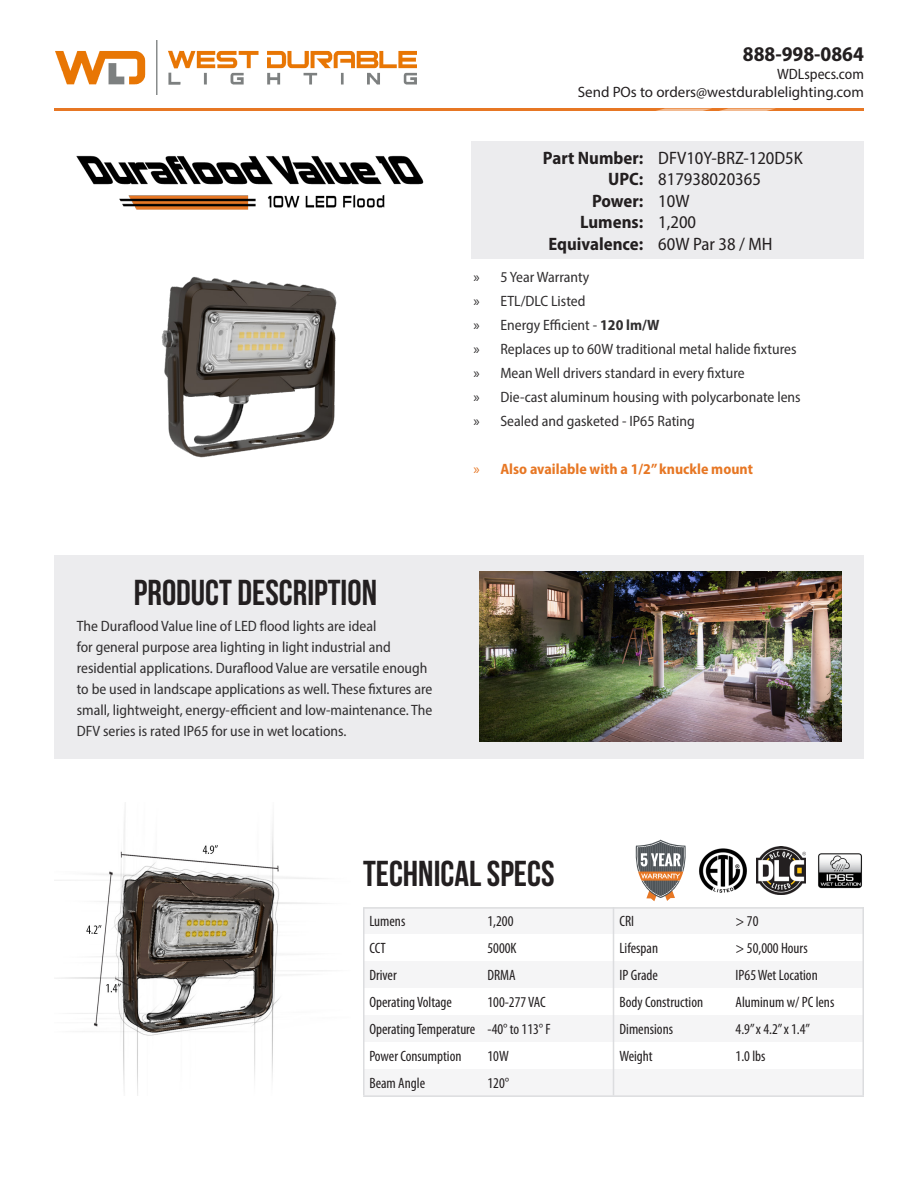
<style>
.page{position:relative;width:918px;height:1188px;background:#fff}
.page>*{position:absolute;margin:0;border:0;box-sizing:border-box;transform-origin:0 0}
.t1{font:700 36px "Bebas Neue";color:#231f20}
.t2{font:700 semi-condensed 21px "Myriad Pro";color:#231f20}
.t3{font:semi-condensed 18px "Myriad Pro";color:#231f20}
.t4{font:700 semi-condensed 18px "Myriad Pro";color:#231f20}
.t5{font:semi-condensed 15px/21px "Myriad Pro";color:#312f30}
.t6{font:condensed 15px "Myriad Pro";color:#231f20}
.t7{font:15px "Myriad Pro";color:#231f20}
.t8{font:700 semi-condensed 15px "Myriad Pro";color:#e77724}
.t9{font:semi-condensed 15px "Myriad Pro";color:#231f20}
.s1{font-stretch:normal}
.s2{font-weight:700}
.s3{font-weight:400;font-stretch:normal}
</style>
<div class="page">
<hr style="left:54px;top:108px;width:810px;height:3px;background:#e77724">
<svg style="left:656px;top:108px;width:120px;height:3px"></svg>
<img style="left:55px;top:40px;width:362px;height:54px">
<div style="left:471px;top:142px;width:393px;height:117px;background:#ececee"></div>
<div style="left:54px;top:555px;width:810px;height:203px;background:#ececee"></div>
<img style="left:161px;top:276px;width:176px;height:182px">
<div style="left:364px;top:961px;width:500px;height:27px;background:#f5f5f6"></div>
<div style="left:364px;top:907px;width:500px;height:27px;background:#f5f5f6"></div>
<div style="left:364px;top:1015px;width:500px;height:27px;background:#f5f5f6"></div>
<div style="left:364px;top:1069px;width:500px;height:27px;background:#f5f5f6"></div>
<hr style="left:364px;top:907px;width:500px;height:2px;background:#dcdddf">
<hr style="left:363px;top:1095px;width:501px;height:2px;background:#dcdddf">
<hr style="left:363px;top:907px;width:1px;height:188px;background:#dcdddf">
<hr style="left:862px;top:907px;width:2px;height:188px;background:#dcdddf">
<hr style="left:613px;top:907px;width:1px;height:188px;background:#dcdddf">
<img style="left:699px;top:848px;width:48px;height:45px">
<img style="left:757px;top:846px;width:48px;height:49px">
<img style="left:818px;top:853px;width:44px;height:36px">
<svg style="left:635px;top:840px;width:51px;height:61px"></svg>
<img style="left:54px;top:814px;width:273px;height:281px">
<img style="left:76px;top:155px;width:348px;height:55px">
<img style="left:480px;top:572px;width:361px;height:169px">
<h2 class="t2" style="left:743px;top:40px;width:123px">888-998-0864</h2>
<p class="t9" style="left:777px;top:64px;width:88px">WDLspecs.com</p>
<p class="t7" style="left:578px;top:82px;width:288px">Send POs to orders@westdurablelighting.com</p>
<p class="t4" style="left:543px;top:146px;width:102px">Part Number:</p>
<p class="t4" style="left:608px;top:168px;width:37px">UPC:</p>
<p class="t4" style="left:592px;top:189px;width:53px">Power:</p>
<p class="t4" style="left:580px;top:211px;width:65px">Lumens:</p>
<p class="t4" style="left:548px;top:232px;width:96px">Equivalence:</p>
<p class="t3" style="left:658px;top:147px;width:146px">DFV10Y-BRZ-120D5K</p>
<p class="t3" style="left:658px;top:168px;width:104px">817938020365</p>
<p class="t3" style="left:658px;top:190px;width:33px">10W</p>
<p class="t3" style="left:658px;top:211px;width:39px">1,200</p>
<p class="t3" style="left:658px;top:233px;width:116px">60W Par 38 / MH</p>
<p class="t1" style="left:134px;top:573px;width:245px">PRODUCT DESCRIPTION</p>
<p class="t5" style="left:77px;top:615px;width:357px">The Duraflood Value line of LED flood lights are ideal<br>for general purpose area lighting in light industrial and residential applications. Duraflood Value are versatile enough to be used in landscape applications as well. These fixtures are small, lightweight, energy-efficient and low-maintenance. The DFV series is rated IP65 for use in wet locations.</p>
<p class="t5" style="left:473px;top:267px;width:117px"><span class="s1">»</span> 5 Year Warranty</p>
<p class="t5" style="left:473px;top:291px;width:114px"><span class="s1">»</span> ETL/DLC Listed</p>
<p class="t5" style="left:473px;top:315px;width:187px"><span class="s1">»</span> Energy Efficient - <span class="s2">120 lm/W</span></p>
<p class="t5" style="left:473px;top:339px;width:325px"><span class="s1">»</span> Replaces up to 60W traditional metal halide fixtures</p>
<p class="t5" style="left:473px;top:363px;width:273px"><span class="s1">»</span> Mean Well drivers standard in every fixture</p>
<p class="t5" style="left:473px;top:387px;width:329px"><span class="s1">»</span> Die-cast aluminum housing with polycarbonate lens</p>
<p class="t5" style="left:473px;top:411px;width:223px"><span class="s1">»</span> Sealed and gasketed - IP65 Rating</p>
<p class="t8" style="left:473px;top:460px;width:281px"><span class="s3">»</span> Also available with a 1/2” knuckle mount</p>
<p class="t1" style="left:363px;top:854px;width:193px">TECHNICAL SPECS</p>
<p class="t6" style="left:369px;top:912px;width:38px">Lumens</p>
<p class="t6" style="left:369px;top:939px;width:18px">CCT</p>
<p class="t6" style="left:487px;top:912px;width:28px">1,200</p>
<p class="t6" style="left:487px;top:939px;width:31px">5000K</p>
<p class="t6" style="left:620px;top:912px;width:16px">CRI</p>
<p class="t6" style="left:620px;top:939px;width:40px">Lifespan</p>
<p class="t6" style="left:736px;top:912px;width:24px">&gt; 70</p>
<p class="t6" style="left:736px;top:939px;width:74px">&gt; 50,000 Hours</p>
<p class="t6" style="left:369px;top:966px;width:29px">Driver</p>
<p class="t6" style="left:487px;top:966px;width:30px">DRMA</p>
<p class="t6" style="left:620px;top:966px;width:40px">IP Grade</p>
<p class="t6" style="left:736px;top:966px;width:84px">IP65 Wet Location</p>
<p class="t6" style="left:369px;top:993px;width:84px">Operating Voltage</p>
<p class="t6" style="left:369px;top:1020px;width:107px">Operating Temperature</p>
<p class="t6" style="left:487px;top:993px;width:60px">100-277 VAC</p>
<p class="t6" style="left:487px;top:1020px;width:65px">-40° to 113° F</p>
<p class="t6" style="left:620px;top:993px;width:85px">Body Construction</p>
<p class="t6" style="left:620px;top:1020px;width:55px">Dimensions</p>
<p class="t6" style="left:736px;top:993px;width:100px">Aluminum w/ PC lens</p>
<p class="t6" style="left:736px;top:1020px;width:76px">4.9” x 4.2” x 1.4”</p>
<p class="t6" style="left:369px;top:1047px;width:94px">Power Consumption</p>
<p class="t6" style="left:369px;top:1074px;width:57px">Beam Angle</p>
<p class="t6" style="left:487px;top:1047px;width:23px">10W</p>
<p class="t6" style="left:620px;top:1047px;width:35px">Weight</p>
<p class="t6" style="left:487px;top:1074px;width:23px">120°</p>
<p class="t6" style="left:736px;top:1047px;width:32px">1.0 lbs</p>
</div>
